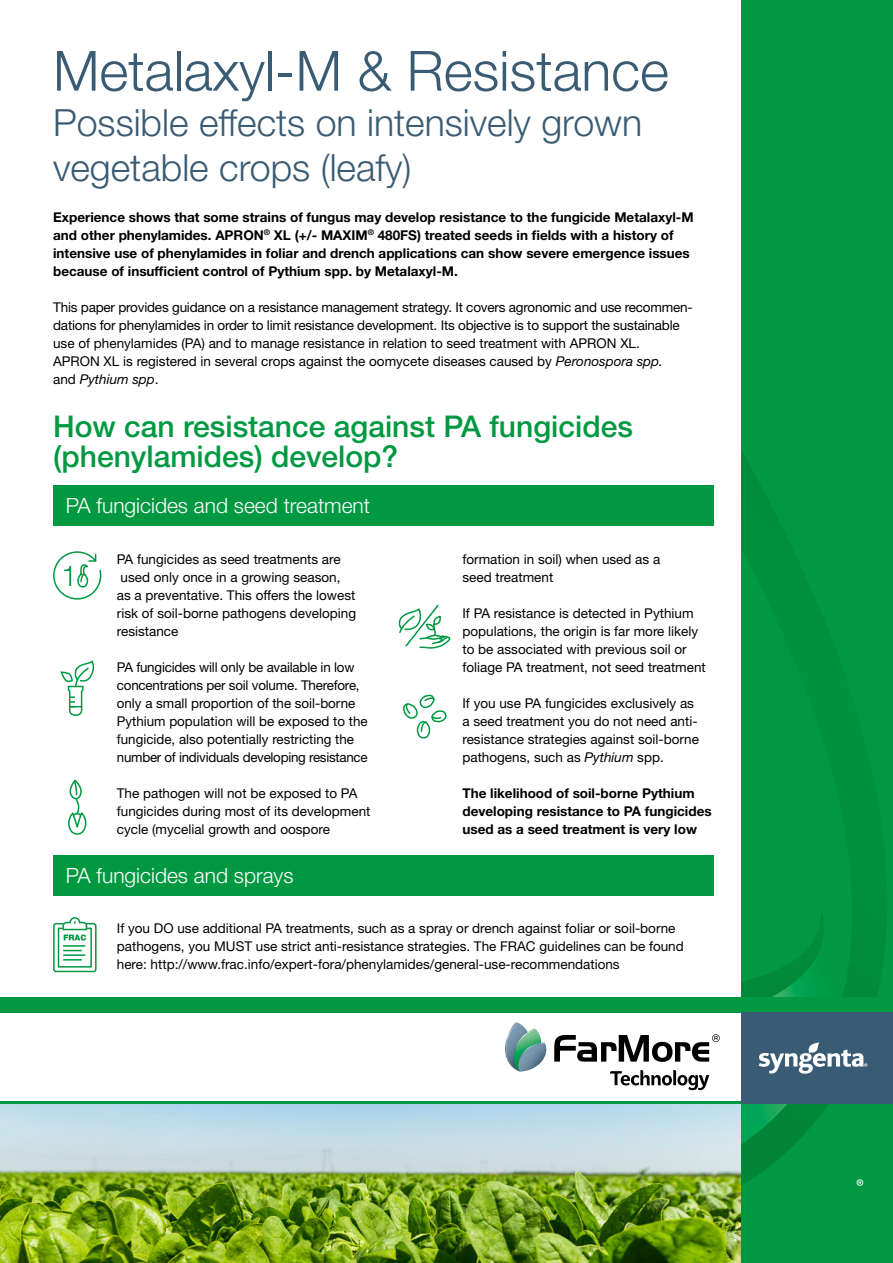
<style>
.page{position:relative;width:893px;height:1263px;background:#fff}
.page>*{position:absolute;margin:0;border:0;box-sizing:border-box;transform-origin:0 0}
.t1{font:300 55.5px "Helvetica Neue LT Std";color:#395b73}
.t2{font:300 37.5px/45px "Helvetica Neue LT Std";color:#395b73}
.t3{font:500 30px/30px "Helvetica Neue LT Std";color:#009941}
.t4{font:300 21px "Helvetica Neue LT Std";color:#fff}
.t5{font:13.5px/18px "Helvetica Neue LT Std";color:#000}
.t6{font:700 13.5px/18px "Helvetica Neue LT Std";color:#000}
.s1{font-style:italic}
</style>
<div class="page">
<img style="left:0;top:1103px;width:741px;height:160px">
<div style="left:741px;top:0;width:152px;height:1263px;background:#009941"></div>
<hr style="left:0;top:1101px;width:893px;height:2px;background:#009941">
<div style="left:0;top:997px;width:893px;height:15px;background:#009941"></div>
<div style="left:741px;top:1012px;width:152px;height:91px;background:#395b73"></div>
<svg style="left:741px;top:926px;width:126px;height:218px"></svg>
<div style="left:488px;top:1009px;width:245px;height:94px;background:#fff"></div>
<svg style="left:554px;top:1034px;width:166px;height:28px"></svg>
<svg style="left:610px;top:1070px;width:99px;height:20px"></svg>
<svg style="left:505px;top:1022px;width:42px;height:50px"></svg>
<div style="left:53px;top:855px;width:661px;height:40px;background:#009941"></div>
<div style="left:53px;top:485px;width:661px;height:41px;background:#009941"></div>
<svg style="left:53px;top:551px;width:48px;height:49px"></svg>
<svg style="left:60px;top:660px;width:34px;height:56px"></svg>
<svg style="left:68px;top:780px;width:18px;height:55px"></svg>
<svg style="left:399px;top:605px;width:51px;height:44px"></svg>
<svg style="left:403px;top:695px;width:43px;height:43px"></svg>
<div style="left:53px;top:923px;width:44px;height:49px;border:2px solid #009941;border-radius:2px"></div>
<svg style="left:57px;top:917px;width:36px;height:51px"></svg>
<svg style="left:856px;top:1179px;width:7px;height:7px"></svg>
<h1 class="t1" style="left:53px;top:37px;width:617px">Metalaxyl-M &amp; Resistance</h1>
<h2 class="t2" style="left:53px;top:99px;width:591px">Possible effects on intensively grown vegetable crops (leafy)</h2>
<p class="t6" style="left:53px;top:207px;width:642px">Experience shows that some strains of fungus may develop resistance to the fungicide Metalaxyl-M and other phenylamides. APRON<sup>®</sup> XL (+/- MAXIM<sup>®</sup> 480FS) treated seeds in fields with a history of intensive use of phenylamides in foliar and drench applications can show severe emergence issues because of insufficient control of Pythium spp. by Metalaxyl-M.</p>
<p class="t5" style="left:53px;top:298px;width:641px">This paper provides guidance on a resistance management strategy. It covers agronomic and use recommen&shy;dations for phenylamides in order to limit resistance development. Its objective is to support the sustainable use of phenylamides (PA) and to manage resistance in relation to seed treatment with APRON XL.<br>APRON XL is registered in several crops against the oomycete diseases caused by <span class="s1">Peronospora spp.<br></span>and <span class="s1">Pythium spp</span>.</p>
<h3 class="t3" style="left:53px;top:411px;width:581px">How can resistance against PA fungicides (phenylamides) develop?</h3>
<h3 class="t4" style="left:66px;top:492px;width:306px">PA fungicides and seed treatment</h3>
<p class="t5" style="left:117px;top:550px;width:241px">PA fungicides as seed treatments are used only once in a growing season,<br>as a preventative. This offers the lowest risk of soil-borne pathogens developing resistance</p>
<p class="t5" style="left:117px;top:658px;width:252px">PA fungicides will only be available in low concentrations per soil volume. Therefore, only a small proportion of the soil-borne Pythium population will be exposed to the fungicide, also potentially restricting the number of individuals developing resistance</p>
<p class="t5" style="left:117px;top:784px;width:255px">The pathogen will not be exposed to PA fungicides during most of its development cycle (mycelial growth and oospore</p>
<h3 class="t4" style="left:66px;top:862px;width:229px">PA fungicides and sprays</h3>
<p class="t5" style="left:462px;top:550px;width:199px">formation in soil) when used as a seed treatment</p>
<p class="t5" style="left:462px;top:604px;width:245px">If PA resistance is detected in Pythium populations, the origin is far more likely to be associated with previous soil or foliage PA treatment, not seed treatment</p>
<p class="t5" style="left:462px;top:694px;width:238px">If you use PA fungicides exclusively as a seed treatment you do not need anti&shy;resistance strategies against soil-borne pathogens, such as <span class="s1">Pythium</span> spp.</p>
<p class="t6" style="left:462px;top:783px;width:251px">The likelihood of soil-borne Pythium developing resistance to PA fungicides used as a seed treatment is very low</p>
<p class="t5" style="left:117px;top:919px;width:568px">If you DO use additional PA treatments, such as a spray or drench against foliar or soil-borne pathogens, you MUST use strict anti-resistance strategies. The FRAC guidelines can be found here: http://www.frac.info/expert-fora/phenylamides/general-use-recommendations</p>
</div>
